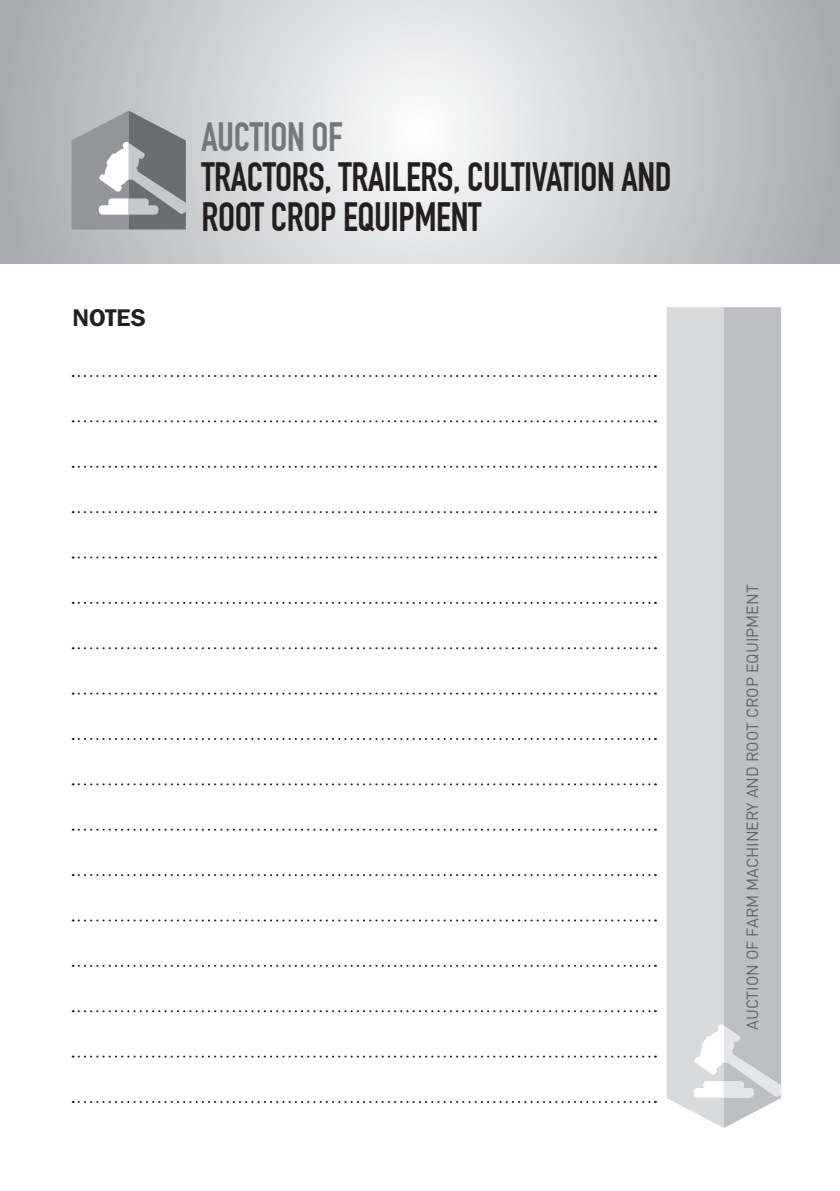
<style>
.page{position:relative;width:840px;height:1191px;background:#fff}
.page>*{position:absolute;margin:0;border:0;box-sizing:border-box;transform-origin:0 0}
.t1{font:700 40px/40px "DIN Condensed";letter-spacing:-.01em;color:#231f20}
.t2{font:700 40px "DIN Condensed";letter-spacing:-.01em;color:#757679}
.t3{font:600 24px "Franklin Gothic IT Cby BT";letter-spacing:-.01em;color:#231f20}
.t4{font:16px "DIN";color:#636366}
</style>
<div class="page">
<svg style="left:71px;top:111px;width:115px;height:118px;background:#9b9c9f"></svg>
<div style="left:667px;top:307px;width:56px;height:821px;background:#d9dadc"></div>
<div style="left:723px;top:307px;width:57px;height:821px;background:#bebfc2"></div>
<svg style="left:693px;top:1024px;width:87px;height:73px"></svg>
<svg style="left:73px;top:375px;width:582px;height:2px"></svg>
<svg style="left:73px;top:420px;width:582px;height:2px"></svg>
<svg style="left:73px;top:466px;width:582px;height:2px"></svg>
<svg style="left:73px;top:511px;width:582px;height:2px"></svg>
<svg style="left:73px;top:556px;width:582px;height:2px"></svg>
<svg style="left:73px;top:602px;width:582px;height:2px"></svg>
<svg style="left:73px;top:647px;width:582px;height:2px"></svg>
<svg style="left:73px;top:692px;width:582px;height:2px"></svg>
<svg style="left:73px;top:738px;width:582px;height:2px"></svg>
<svg style="left:73px;top:783px;width:582px;height:2px"></svg>
<svg style="left:73px;top:828px;width:582px;height:2px"></svg>
<svg style="left:73px;top:874px;width:582px;height:2px"></svg>
<svg style="left:73px;top:919px;width:582px;height:2px"></svg>
<svg style="left:73px;top:964px;width:582px;height:2px"></svg>
<svg style="left:73px;top:1010px;width:582px;height:2px"></svg>
<svg style="left:73px;top:1055px;width:582px;height:2px"></svg>
<svg style="left:73px;top:1101px;width:582px;height:2px"></svg>
<p class="t3" style="left:73px;top:303px;width:75px">NOTES</p>
<p class="t2" style="left:201px;top:113px;width:143px">AUCTION OF</p>
<p class="t1" style="left:201px;top:157px;width:472px">TRACTORS, TRAILERS, CULTIVATION AND<br>ROOT CROP EQUIPMENT</p>
<p class="t4" style="left:741px;top:1030px;width:447px;rotate:-90deg">AUCTION OF FARM MACHINERY AND ROOT CROP EQUIPMENT</p>
</div>
